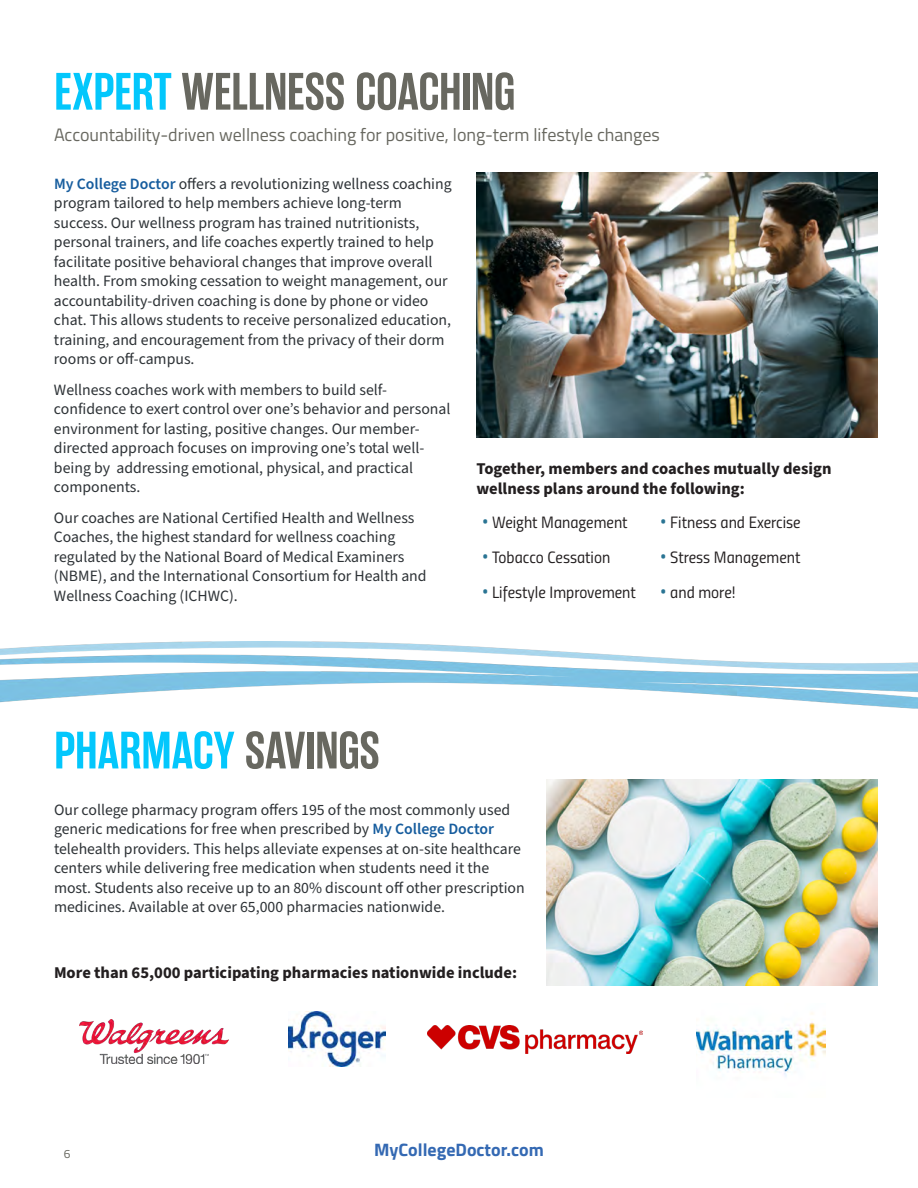
<style>
.page{position:relative;width:918px;height:1188px;background:#fff}
.page>*{position:absolute;margin:0;border:0;box-sizing:border-box;transform-origin:0 0}
._82_Header_gray_Rama_Gothic_C{font:600 52.5px "Rama Gothic E";letter-spacing:-.005em;color:#686860}
._82_Header_gray_Rama_Gothic_C-2{font:600 52.5px "Rama Gothic E";letter-spacing:-.005em;color:#03c7fc}
._11_Content_gray_Titillium_Web{font:18px "Titillium Web";color:#686860}
.t1{font:700 18px "Titillium";color:#3469b3}
.Subhead_-_Together_Bold{font:700 16.5px/19.8px "Source Sans Pro";color:#231f20}
.t2{font:16.5px "Titillium Regular Upright";color:#231f20}
.Body_Text{font:15.75px/19.5px "Source Sans Pro";color:#2d3236}
.t3{font:12px "Titillium Web";color:#686860}
.s1{color:#03c7fc}
.s2{font-weight:600;color:#175d9e}
.s3{font-family:"Roboto Slab";font-weight:700;color:#2a7493}
.s4{color:#686860}
</style>
<div class="page">
<img style="left:547px;top:779px;width:331px;height:207px">
<img style="left:697px;top:1012px;width:129px;height:65px">
<img style="left:288px;top:1012px;width:98px;height:54px">
<img style="left:428px;top:1025px;width:214px;height:29px">
<img style="left:79px;top:1020px;width:150px;height:44px">
<img style="left:0;top:642px;width:918px;height:66px">
<img style="left:476px;top:173px;width:402px;height:265px">
<p class="_82_Header_gray_Rama_Gothic_C" style="left:54px;top:63px;width:463px"><span class="s1">EXPERT</span> WELLNESS COACHING</p>
<p class="_11_Content_gray_Titillium_Web" style="left:54px;top:121px;width:607px">Accountability-driven wellness coaching for positive, long-term lifestyle changes</p>
<p class="Body_Text" style="left:54px;top:174px;width:399px"><span class="s2">My College Doctor</span> offers a revolutionizing wellness coaching program tailored to help members achieve long-term success. Our wellness program has trained nutritionists, personal trainers, and life coaches expertly trained to help facilitate positive behavioral changes that improve overall health. From smoking cessation to weight management, our accountability-driven coaching is done by phone or video chat. This allows students to receive personalized education, training, and encouragement from the privacy of their dorm rooms or off-campus.</p>
<p class="Body_Text" style="left:54px;top:380px;width:398px">Wellness coaches work with members to build self&shy;confidence to exert control over one’s behavior and personal environment for lasting, positive changes. Our member&shy;directed approach focuses on improving one’s total well&shy;being by addressing emotional, physical, and practical components.</p>
<p class="Body_Text" style="left:54px;top:508px;width:374px">Our coaches are National Certified Health and Wellness Coaches, the highest standard for wellness coaching regulated by the National Board of Medical Examiners (NBME), and the International Consortium for Health and Wellness Coaching (ICHWC).</p>
<p class="Subhead_-_Together_Bold" style="left:476px;top:459px;width:357px">Together, members and coaches mutually design wellness plans around the following:</p>
<p class="t2" style="left:482px;top:510px;width:147px"><span class="s3">•</span> Weight Management</p>
<p class="t2" style="left:661px;top:510px;width:142px"><span class="s3">•</span> Fitness and Exercise</p>
<p class="t2" style="left:482px;top:545px;width:129px"><span class="s3">•</span> Tobacco Cessation</p>
<p class="t2" style="left:661px;top:545px;width:141px"><span class="s3">•</span> Stress Management</p>
<p class="t2" style="left:482px;top:580px;width:155px"><span class="s3">•</span> Lifestyle Improvement</p>
<p class="t2" style="left:661px;top:580px;width:77px"><span class="s3">•</span> and more!</p>
<p class="_82_Header_gray_Rama_Gothic_C-2" style="left:54px;top:721px;width:327px">PHARMACY <span class="s4">SAVINGS</span></p>
<p class="Body_Text" style="left:54px;top:800px;width:472px">Our college pharmacy program offers 195 of the most commonly used generic medications for free when prescribed by <span class="s2">My College Doctor </span>telehealth providers. This helps alleviate expenses at on-site healthcare centers while delivering free medication when students need it the most. Students also receive up to an 80% discount off other prescription medicines. Available at over 65,000 pharmacies nationwide.</p>
<p class="Subhead_-_Together_Bold" style="left:54px;top:963px;width:465px">More than 65,000 participating pharmacies nationwide include:</p>
<p class="t3" style="left:64px;top:1145px;width:8px">6</p>
<p class="t1" style="left:374px;top:1136px;width:171px">MyCollegeDoctor.com</p>
</div>
